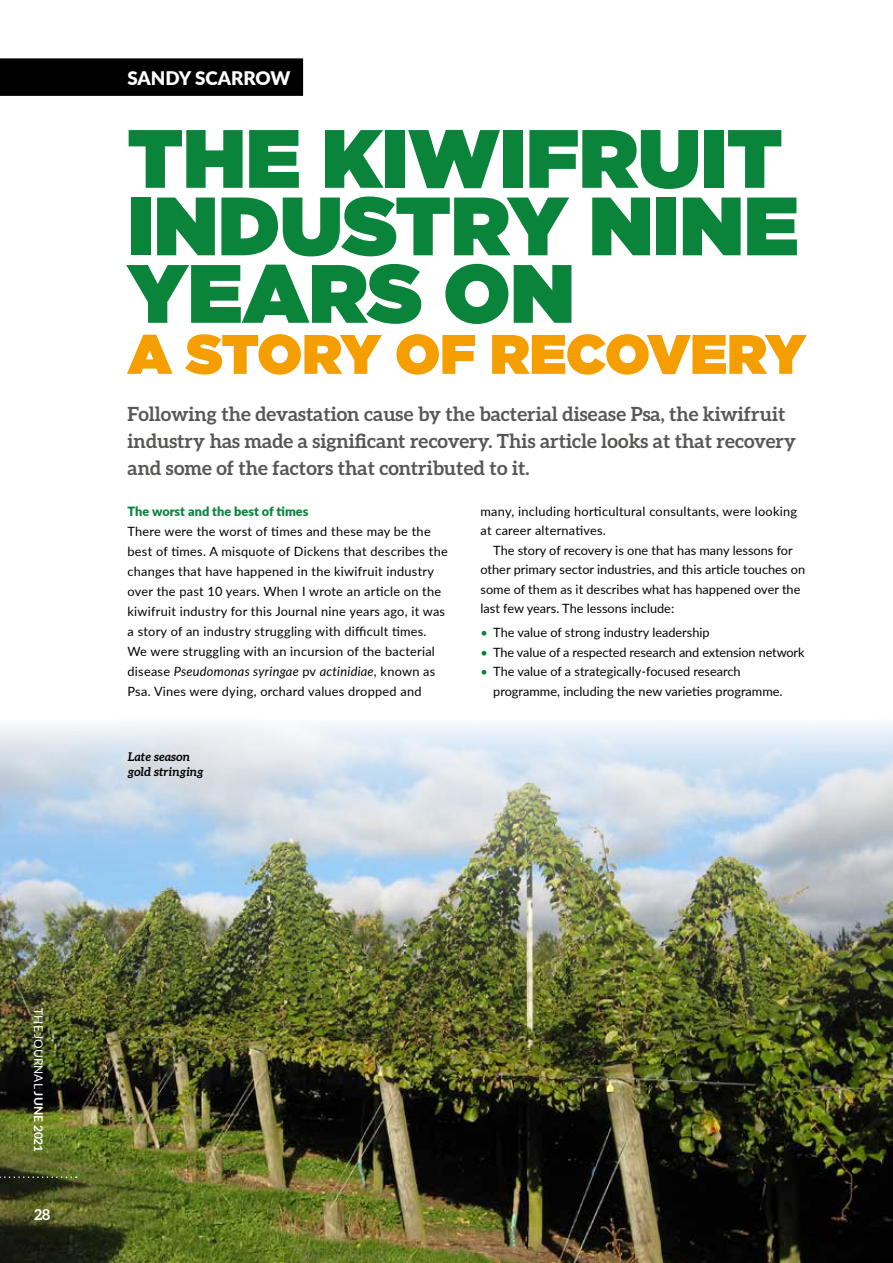
<style>
.page{position:relative;width:893px;height:1263px;background:#fff}
.page>*{position:absolute;margin:0;border:0;box-sizing:border-box;transform-origin:0 0}
.t1{font:900 82.5px/67.5px "Gotham";color:#0a833b}
.t2{font:900 55.5px "Gotham";letter-spacing:-.015em;color:#f59e00}
.t3{font:700 19.5px/27px "Aleo";color:#575756}
.t4{font:900 18.75px "Lato";color:#fff}
.t5{font:700 15px "Aleo";color:#fff}
.t6{font:12.75px/20px "Lato";letter-spacing:.01em;color:#000}
.t7{font:12.75px "Lato";letter-spacing:-.01em;color:#000}
.t8{font:900 12.75px "Lato";color:#0a833b}
.t9{font:italic 700 12px/15px "Aleo";color:#000}
.t10{font:12px "Lato";color:#fff}
.s1{font-style:italic}
.s2{color:#0a833b}
.s3{font-weight:700}
</style>
<div class="page">
<img style="left:0;top:724px;width:893px;height:539px">
<svg style="left:0;top:1176px;width:77px;height:2px"></svg>
<div style="left:0;top:58px;width:303px;height:38px;background:#000"></div>
<h3 class="t4" style="left:128px;top:64px;width:164px">SANDY SCARROW</h3>
<h1 class="t1" style="left:128px;top:123px;width:673px">THE KIWIFRUIT<br>INDUSTRY NINE<br>YEARS ON</h1>
<h2 class="t2" style="left:128px;top:322px;width:680px">A STORY OF RECOVERY</h2>
<h3 class="t3" style="left:128px;top:400px;width:670px">Following the devastation cause by the bacterial disease Psa, the kiwifruit industry has made a significant recovery. This article looks at that recovery and some of the factors that contributed to it.</h3>
<p class="t8" style="left:128px;top:502px;width:182px">The worst and the best of times</p>
<p class="t6" style="left:128px;top:521px;width:322px">There were the worst of times and these may be the best of times. A misquote of Dickens that describes the changes that have happened in the kiwifruit industry over the past 10 years. When I wrote an article on the kiwifruit industry for this Journal nine years ago, it was a story of an industry struggling with difficult times.<br>We were struggling with an incursion of the bacterial disease <span class="s1">Pseudomonas syringae</span> pv <span class="s1">actinidiae</span>, known as Psa. Vines were dying, orchard values dropped and</p>
<p class="t9" style="left:128px;top:749px;width:78px">Late season gold stringing</p>
<p class="t6" style="left:480px;top:501px;width:318px;line-height:19.5px">many, including horticultural consultants, were looking at career alternatives.</p>
<p class="t6" style="left:480px;top:540px;width:326px;line-height:19.5px;text-indent:13px">The story of recovery is one that has many lessons for other primary sector industries, and this article touches on some of them as it describes what has happened over the last few years. The lessons include:</p>
<p class="t6" style="left:480px;top:622px;width:231px"><span class="s2">•</span> The value of strong industry leadership</p>
<p class="t7" style="left:480px;top:643px;width:326px"><span class="s2">•</span> The value of a respected research and extension network</p>
<p class="t6" style="left:493px;top:661px;width:291px;line-height:19.5px;text-indent:-13px"><span class="s2">•</span> The value of a strategically-focused research programme, including the new varieties programme.</p>
<p class="t10" style="left:47px;top:1008px;width:146px;rotate:90deg">THE JOURNAL <span class="s3">JUNE 2021</span></p>
<p class="t5" style="left:34px;top:1206px;width:18px">28</p>
</div>
